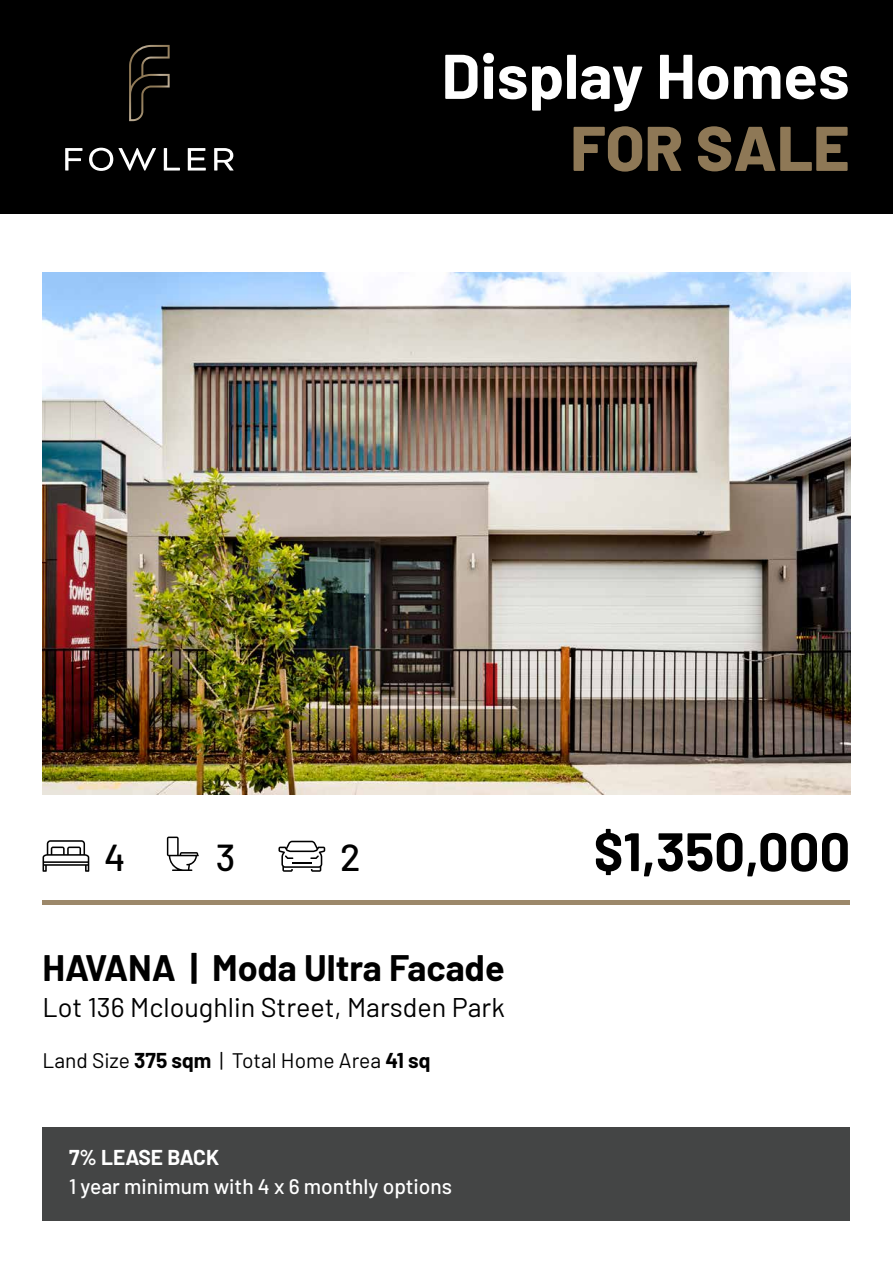
<style>
.page{position:relative;width:893px;height:1263px;background:#fff}
.page>*{position:absolute;margin:0;border:0;box-sizing:border-box;transform-origin:0 0}
.t1{font:700 63px "Barlow";color:#fff}
.t2{font:800 63px "Barlow";color:#8e7856}
.t3{font:700 54px "Barlow";color:#000}
.t4{font:500 37.5px "Barlow";color:#000}
.t5{font:700 36px "Barlow";color:#000}
.t6{font:27px "Barlow";color:#000}
.t7{font:500 21px "Barlow";color:#fff}
.t8{font:21px "Barlow";color:#000}
.t9{font:700 21px "Barlow";color:#fff}
.s1{font-weight:700}
</style>
<div class="page">
<div style="left:0;top:0;width:893px;height:214px;background:#000"></div>
<div style="left:43px;top:900px;width:807px;height:5px;background:#9c886a"></div>
<img style="left:43px;top:273px;width:807px;height:521px">
<svg style="left:129px;top:45px;width:41px;height:76px"></svg>
<svg style="left:65px;top:148px;width:17px;height:23px"></svg>
<svg style="left:89px;top:148px;width:24px;height:23px"></svg>
<svg style="left:119px;top:148px;width:37px;height:23px"></svg>
<svg style="left:164px;top:148px;width:16px;height:23px"></svg>
<svg style="left:188px;top:148px;width:18px;height:23px"></svg>
<svg style="left:214px;top:148px;width:20px;height:23px"></svg>
<div style="left:43px;top:1127px;width:807px;height:93px;background:#444545"></div>
<svg style="left:278px;top:841px;width:47px;height:31px"></svg>
<hr style="left:292px;top:862px;width:20px;height:2px;background:#000">
<svg style="left:167px;top:836px;width:32px;height:35px"></svg>
<svg style="left:43px;top:840px;width:46px;height:32px"></svg>
<h1 class="t1" style="left:441px;top:37px;width:410px">Display Homes</h1>
<h1 class="t2" style="left:570px;top:109px;width:281px">FOR SALE</h1>
<h3 class="t4" style="left:104px;top:834px;width:23px">4</h3>
<h3 class="t4" style="left:216px;top:834px;width:21px">3</h3>
<h3 class="t4" style="left:340px;top:834px;width:22px">2</h3>
<h2 class="t3" style="left:594px;top:818px;width:258px">$1,350,000</h2>
<h3 class="t5" style="left:43px;top:945px;width:464px">HAVANA | Moda Ultra Facade</h3>
<p class="t6" style="left:43px;top:991px;width:464px">Lot 136 Mcloughlin Street, Marsden Park</p>
<p class="t8" style="left:43px;top:1047px;width:390px">Land Size <span class="s1">375 sqm</span> | Total Home Area <span class="s1">41 sq</span></p>
<p class="t9" style="left:69px;top:1144px;width:152px">7% LEASE BACK</p>
<p class="t7" style="left:69px;top:1174px;width:384px">1 year minimum with 4 x 6 monthly options</p>
</div>
